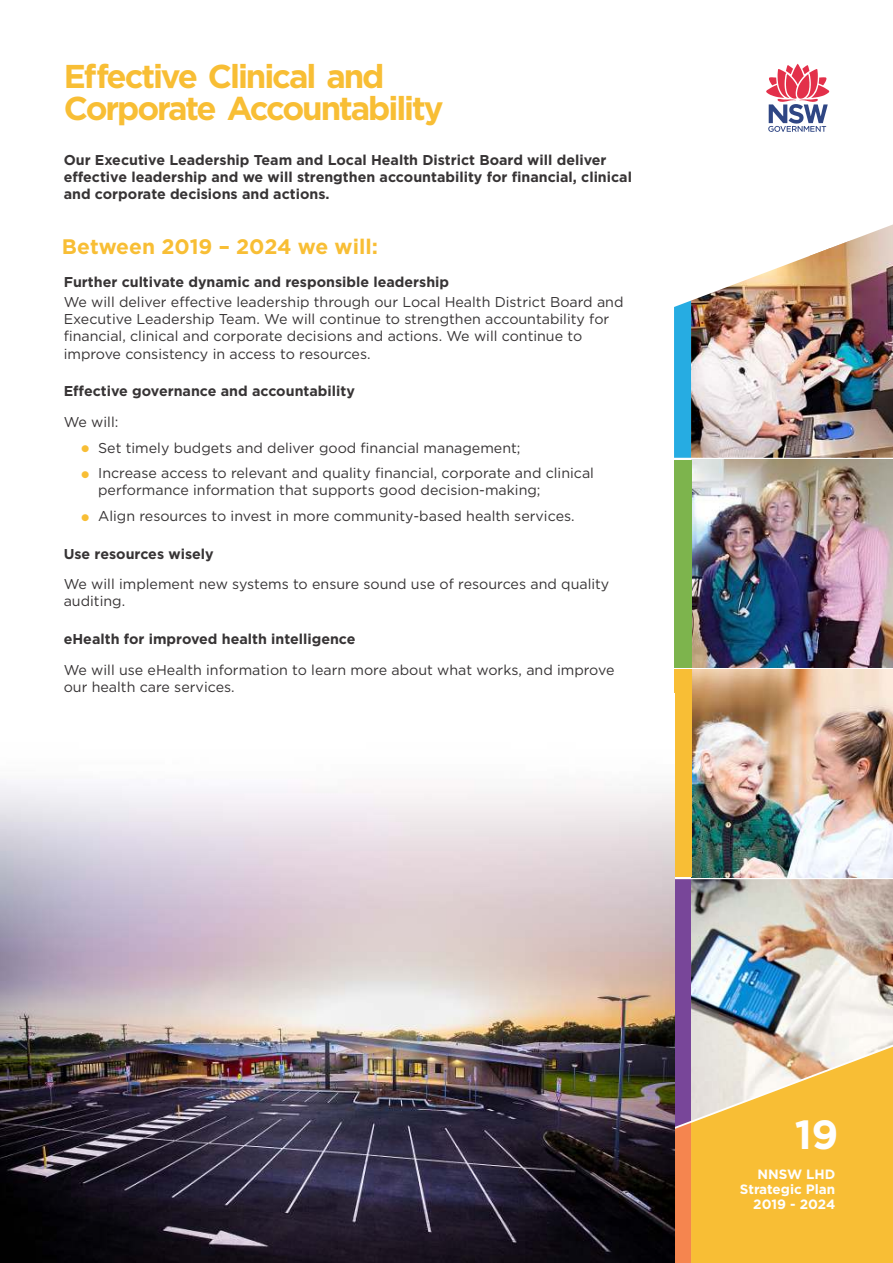
<style>
.page{position:relative;width:893px;height:1263px;background:#fff}
.page>*{position:absolute;margin:0;border:0;box-sizing:border-box;transform-origin:0 0}
.t1{font:700 40.65px "Gotham";color:#fefefe}
.t2{font:700 33px/31.7px "Gotham";letter-spacing:-.065em;color:#f8be35}
.t3{font:700 21px "Gotham";color:#f8be35}
.t4{font:14.25px/17.1px "Gotham";color:#373435}
.t5{font:700 14.25px/17.1px "Gotham";color:#373435}
.t6{font:700 13.5px/14.9px "Gotham";color:#fefefe;text-align:right}
.s1{color:#f8be35}
</style>
<div class="page">
<hr style="left:0;top:0;width:1px;height:906px;background:#f8be35">
<img style="left:0;top:502px;width:1px;height:191px">
<img style="left:691px;top:460px;width:202px;height:207px">
<img style="left:691px;top:669px;width:202px;height:208px">
<img style="left:691px;top:256px;width:202px;height:202px">
<img style="left:809px;top:224px;width:84px;height:32px">
<div style="left:674px;top:301px;width:17px;height:157px;background:#26ace2"></div>
<div style="left:674px;top:460px;width:17px;height:207px;background:#7db44d"></div>
<div style="left:674px;top:669px;width:17px;height:208px;background:#f8be35"></div>
<svg style="left:674px;top:879px;width:219px;height:384px;background:#e7ab42"></svg>
<img style="left:691px;top:879px;width:202px;height:242px">
<img style="left:0;top:693px;width:674px;height:570px">
<svg style="left:766px;top:64px;width:63px;height:68px"></svg>
<h2 class="t2" style="left:64px;top:62px;width:381px">Effective Clinical and<br>Corporate Accountability</h2>
<p class="t5" style="left:64px;top:152px;width:570px">Our Executive Leadership Team and Local Health District Board will deliver effective leadership and we will strengthen accountability for financial, clinical and corporate decisions and actions.</p>
<h3 class="t3" style="left:62px;top:238px;width:317px">Between 2019 – 2024 we will:</h3>
<p class="t5" style="left:64px;top:274px;width:387px">Further cultivate dynamic and responsible leadership</p>
<p class="t4" style="left:64px;top:294px;width:561px">We will deliver effective leadership through our Local Health District Board and Executive Leadership Team. We will continue to strengthen accountability for financial, clinical and corporate decisions and actions. We will continue to improve consistency in access to resources.</p>
<p class="t5" style="left:64px;top:383px;width:293px">Effective governance and accountability</p>
<p class="t4" style="left:64px;top:414px;width:56px">We will:</p>
<p class="t4" style="left:81px;top:440px;width:441px"><span class="s1">●</span> Set timely budgets and deliver good financial management;</p>
<p class="t4" style="left:98px;top:465px;width:497px;text-indent:-17px"><span class="s1">●</span> Increase access to relevant and quality financial, corporate and clinical performance information that supports good decision-making;</p>
<p class="t4" style="left:81px;top:508px;width:495px"><span class="s1">●</span> Align resources to invest in more community-based health services.</p>
<p class="t5" style="left:64px;top:546px;width:152px">Use resources wisely</p>
<p class="t4" style="left:64px;top:576px;width:547px">We will implement new systems to ensure sound use of resources and quality auditing.</p>
<p class="t5" style="left:64px;top:631px;width:293px">eHealth for improved health intelligence</p>
<p class="t4" style="left:64px;top:662px;width:552px">We will use eHealth information to learn more about what works, and improve our health care services.</p>
<h1 class="t1" style="left:795px;top:1116px;width:45px">19</h1>
<p class="t6" style="left:740px;top:1167px;width:97px">NNSW LHD<br>Strategic Plan<br>2019 - 2024</p>
</div>
